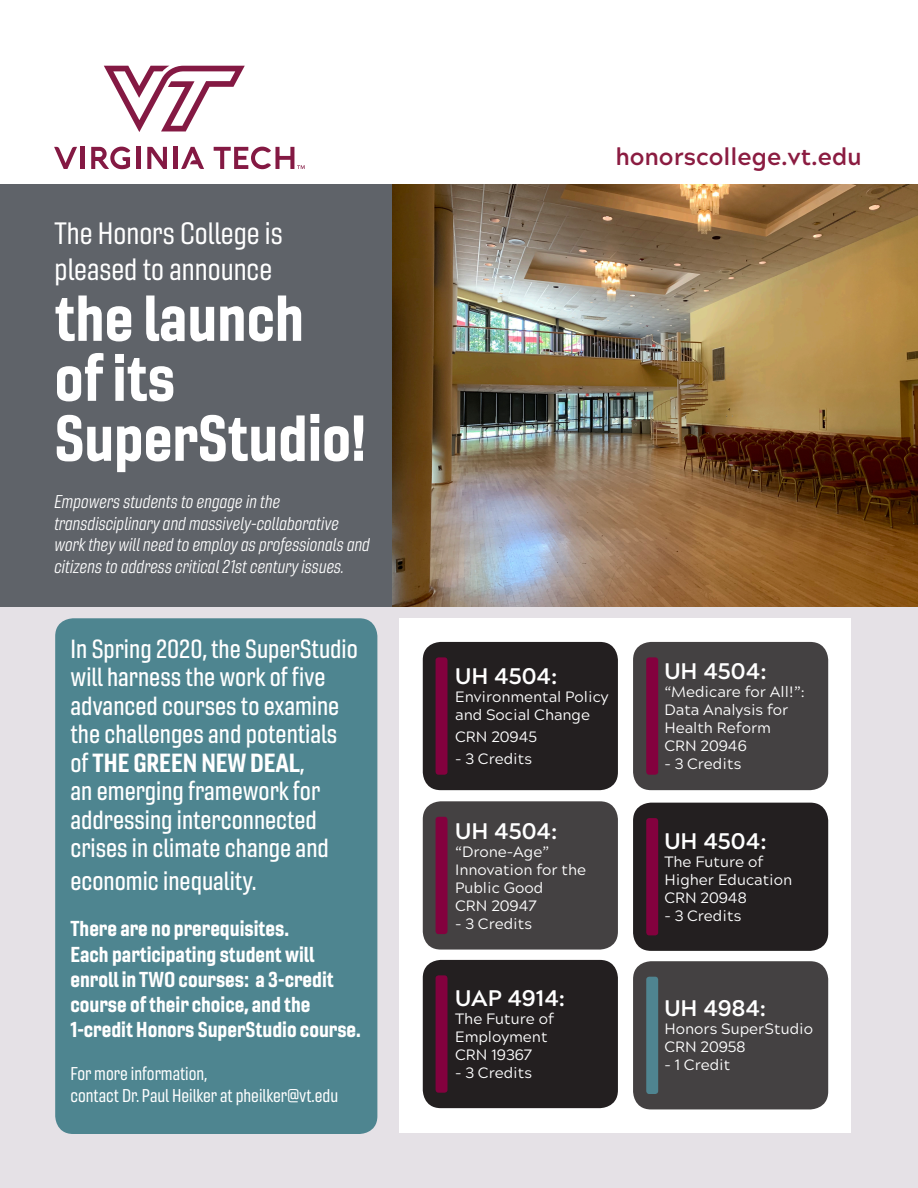
<style>
.page{position:relative;width:918px;height:1188px;background:#fff}
.page>*{position:absolute;margin:0;border:0;box-sizing:border-box;transform-origin:0 0}
.t1{font:63px/60px "Gineso Con Bol";color:#fff}
.t2{font:30px/36px "Gineso Con Reg";color:#fff}
.t3{font:25.5px/28.5px "Gineso Con Med";color:#fff}
.t4{font:25.5px "Gineso Con Bol";color:#fff}
.t5{font:700 24px "Acherus Grotesque";color:#8b1c41}
.t6{font:700 22.5px "Acherus Grotesque";color:#fff}
.t7{font:21px/25.2px "Gineso Con Bol";color:#fff}
.t8{font:18px/21.6px "Gineso Con Boo It";color:#fff}
.t9{font:18px/21.6px "Gineso Con Reg";color:#fff}
.t10{font:15px/18px "Acherus Grotesque";color:#fff}
.s1{font-family:"Gineso Con Med"}
</style>
<div class="page">
<div style="left:0;top:184px;width:918px;height:1004px;background:#e5e1e6"></div>
<img style="left:391px;top:184px;width:527px;height:423px">
<div style="left:400px;top:618px;width:451px;height:515px;background:#fff"></div>
<div style="left:0;top:185px;width:391px;height:422px;background:#5f6369"></div>
<div style="left:55px;top:618px;width:322px;height:516px;background:#4e8590;border-radius:18px"></div>
<div style="left:423px;top:642px;width:195px;height:148px;background:#231f20;border-radius:18px"></div>
<div style="left:633px;top:642px;width:195px;height:148px;background:#444142;border-radius:18px"></div>
<div style="left:423px;top:801px;width:195px;height:149px;background:#444142;border-radius:18px"></div>
<div style="left:633px;top:803px;width:195px;height:148px;background:#231f20;border-radius:18px"></div>
<div style="left:423px;top:960px;width:195px;height:148px;background:#231f20;border-radius:18px"></div>
<div style="left:633px;top:961px;width:195px;height:148px;background:#444142;border-radius:18px"></div>
<div style="left:436px;top:657px;width:12px;height:118px;background:#83013e;border-radius:3px"></div>
<div style="left:646px;top:657px;width:12px;height:118px;background:#83013e;border-radius:3px"></div>
<div style="left:436px;top:817px;width:12px;height:117px;background:#83013e;border-radius:3px"></div>
<div style="left:646px;top:818px;width:12px;height:117px;background:#83013e;border-radius:3px"></div>
<div style="left:436px;top:975px;width:12px;height:118px;background:#83013e;border-radius:3px"></div>
<div style="left:646px;top:977px;width:12px;height:117px;background:#4f8490;border-radius:3px"></div>
<svg style="left:214px;top:147px;width:91px;height:22px"></svg>
<svg style="left:54px;top:147px;width:23px;height:22px"></svg>
<div style="left:80px;top:147px;width:5px;height:22px;background:#841943"></div>
<hr style="left:137px;top:147px;width:4px;height:22px;background:#841943">
<svg style="left:147px;top:147px;width:20px;height:22px"></svg>
<hr style="left:174px;top:147px;width:4px;height:22px;background:#841943">
<svg style="left:181px;top:147px;width:23px;height:22px"></svg>
<svg style="left:91px;top:147px;width:39px;height:22px"></svg>
<svg style="left:104px;top:66px;width:141px;height:66px"></svg>
<h2 class="t2" style="left:55px;top:216px;width:230px">The Honors College is pleased to announce</h2>
<h1 class="t1" style="left:55px;top:287px;width:313px">the launch of its<br>SuperStudio!</h1>
<p class="t8" style="left:54px;top:491px;width:317px">Empowers students to engage in the transdisciplinary and massively-collaborative work they will need to employ as professionals and citizens to address critical 21st century issues.</p>
<h3 class="t3" style="left:70px;top:634px;width:289px">In Spring 2020, the SuperStudio will harness the work of five advanced courses to examine the challenges and potentials</h3>
<h3 class="t4" style="left:70px;top:746px;width:236px"><span class="s1">of</span> THE GREEN NEW DEAL<span class="s1">,</span></h3>
<h3 class="t3" style="left:70px;top:777px;width:260px">an emerging framework for addressing interconnected crises in climate change and</h3>
<h3 class="t3" style="left:70px;top:866px;width:188px">economic inequality.</h3>
<h3 class="t7" style="left:70px;top:916px;width:292px">There are no prerequisites.<br>Each participating student will enroll in TWO courses: a 3-credit course of their choice, and the<br>1-credit Honors SuperStudio course.</h3>
<p class="t9" style="left:70px;top:1063px;width:269px">For more information,<br>contact Dr. Paul Heilker at pheilker@vt.edu</p>
<h3 class="t5" style="left:615px;top:136px;width:248px">honorscollege.vt.edu</h3>
<h3 class="t6" style="left:455px;top:657px;width:104px">UH 4504:</h3>
<p class="t10" style="left:455px;top:687px;width:155px">Environmental Policy and Social Change</p>
<p class="t10" style="left:455px;top:727px;width:83px">CRN 20945</p>
<p class="t10" style="left:455px;top:749px;width:78px">- 3 Credits</p>
<h3 class="t6" style="left:455px;top:811px;width:104px">UH 4504:</h3>
<p class="t10" style="left:455px;top:842px;width:133px">“Drone-Age”<br>Innovation for the<br>Public Good<br>CRN 20947</p>
<p class="t10" style="left:455px;top:914px;width:78px">- 3 Credits</p>
<h3 class="t6" style="left:455px;top:979px;width:111px">UAP 4914:</h3>
<p class="t10" style="left:455px;top:1009px;width:101px">The Future of<br>Employment<br>CRN 19367</p>
<p class="t10" style="left:455px;top:1063px;width:78px">- 3 Credits</p>
<h3 class="t6" style="left:664px;top:652px;width:104px">UH 4504:</h3>
<p class="t10" style="left:664px;top:682px;width:142px">“Medicare for All!”:<br>Data Analysis for<br>Health Reform<br>CRN 20946</p>
<p class="t10" style="left:664px;top:754px;width:78px">- 3 Credits</p>
<h3 class="t6" style="left:664px;top:822px;width:104px">UH 4504:</h3>
<p class="t10" style="left:664px;top:852px;width:129px">The Future of<br>Higher Education<br>CRN 20948</p>
<p class="t10" style="left:664px;top:906px;width:78px">- 3 Credits</p>
<h3 class="t6" style="left:664px;top:989px;width:103px">UH 4984:</h3>
<p class="t10" style="left:664px;top:1019px;width:150px">Honors SuperStudio<br>CRN 20958</p>
<p class="t10" style="left:664px;top:1055px;width:68px">- 1 Credit</p>
</div>
